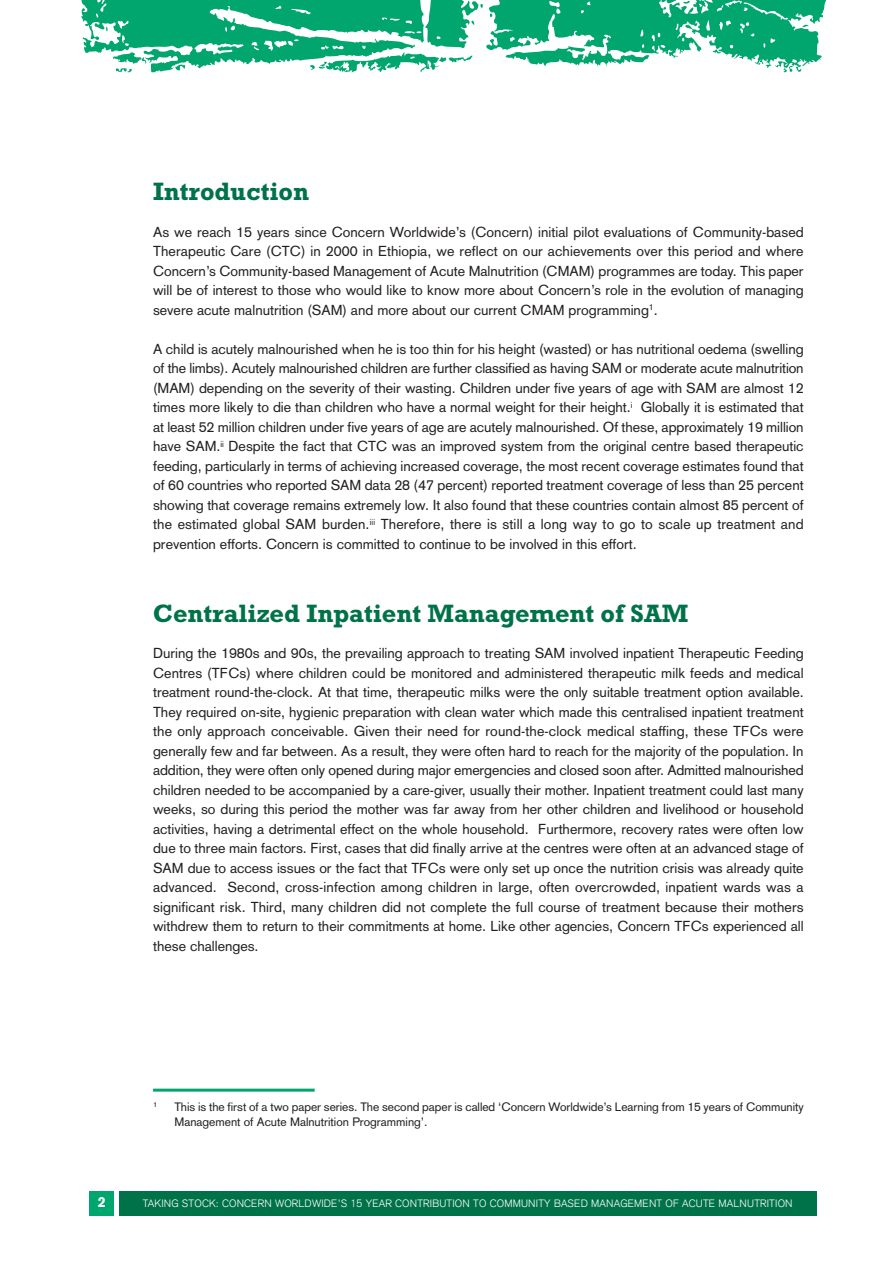
<style>
.page{position:relative;width:893px;height:1263px;background:#fff}
.page>*{position:absolute;margin:0;border:0;box-sizing:border-box;transform-origin:0 0}
.t1{font:700 25.5px "Rockwell";color:#007249}
.t2{font:14.25px/19.5px "Akzidenz Grotesk";color:#231f20;text-align:justify}
.t3{font:900 14.25px "Akzidenz Grotesk";color:#fff}
.t4{font:12px/15px "Akzidenz Grotesk";letter-spacing:-.005em;color:#231f20}
.t5{font:300 10.5px "Akzidenz Grotesk";letter-spacing:.02em;color:#fff}
.t6{font:7.2px "Akzidenz Grotesk";color:#231f20}
</style>
<div class="page">
<svg style="left:81px;top:0;width:745px;height:72px"></svg>
<div style="left:119px;top:1191px;width:697px;height:24px;background:#007249"></div>
<div style="left:89px;top:1191px;width:25px;height:24px;background:#00a66e"></div>
<hr style="left:153px;top:1089px;width:162px;height:3px;background:#00a66e">
<h1 class="t1" style="left:153px;top:183px;width:158px">Introduction</h1>
<p class="t2" style="left:153px;top:223px;width:652px">As we reach 15 years since Concern Worldwide’s (Concern) initial pilot evaluations of Community-based Therapeutic Care (CTC) in 2000 in Ethiopia, we reflect on our achievements over this period and where Concern’s Community-based Management of Acute Malnutrition (CMAM) programmes are today. This paper will be of interest to those who would like to know more about Concern’s role in the evolution of managing severe acute malnutrition (SAM) and more about our current CMAM programming<sup>1</sup>.</p>
<p class="t2" style="left:153px;top:340px;width:652px">A child is acutely malnourished when he is too thin for his height (wasted) or has nutritional oedema (swelling of the limbs). Acutely malnourished children are further classified as having SAM or moderate acute malnutrition (MAM) depending on the severity of their wasting. Children under five years of age with SAM are almost 12 times more likely to die than children who have a normal weight for their height.<sup>i</sup> Globally it is estimated that at least 52 million children under five years of age are acutely malnourished. Of these, approximately 19 million have SAM.<sup>ii</sup> Despite the fact that CTC was an improved system from the original centre based therapeutic feeding, particularly in terms of achieving increased coverage, the most recent coverage estimates found that of 60 countries who reported SAM data 28 (47 percent) reported treatment coverage of less than 25 percent showing that coverage remains extremely low. It also found that these countries contain almost 85 percent of the estimated global SAM burden.<sup>iii</sup> Therefore, there is still a long way to go to scale up treatment and prevention efforts. Concern is committed to continue to be involved in this effort.</p>
<h1 class="t1" style="left:153px;top:604px;width:537px">Centralized Inpatient Management of SAM</h1>
<p class="t2" style="left:153px;top:645px;width:652px">During the 1980s and 90s, the prevailing approach to treating SAM involved inpatient Therapeutic Feeding Centres (TFCs) where children could be monitored and administered therapeutic milk feeds and medical treatment round-the-clock. At that time, therapeutic milks were the only suitable treatment option available.<br>They required on-site, hygienic preparation with clean water which made this centralised inpatient treatment the only approach conceivable. Given their need for round-the-clock medical staffing, these TFCs were generally few and far between. As a result, they were often hard to reach for the majority of the population. In addition, they were often only opened during major emergencies and closed soon after. Admitted malnourished children needed to be accompanied by a care-giver, usually their mother. Inpatient treatment could last many weeks, so during this period the mother was far away from her other children and livelihood or household activities, having a detrimental effect on the whole household. Furthermore, recovery rates were often low due to three main factors. First, cases that did finally arrive at the centres were often at an advanced stage of SAM due to access issues or the fact that TFCs were only set up once the nutrition crisis was already quite advanced. Second, cross-infection among children in large, often overcrowded, inpatient wards was a significant risk. Third, many children did not complete the full course of treatment because their mothers withdrew them to return to their commitments at home. Like other agencies, Concern TFCs experienced all these challenges.</p>
<p class="t3" style="left:98px;top:1197px;width:9px">2</p>
<p class="t6" style="left:153px;top:1102px;width:6px">1</p>
<p class="t4" style="left:174px;top:1100px;width:631px">This is the first of a two paper series. The second paper is called ‘Concern Worldwide’s Learning from 15 years of Community<br>Management of Acute Malnutrition Programming’.</p>
<p class="t5" style="left:143px;top:1199px;width:651px">TAKING STOCK: CONCERN WORLDWIDE’S 15 YEAR CONTRIBUTION TO COMMUNITY BASED MANAGEMENT OF ACUTE MALNUTRITION</p>
</div>
